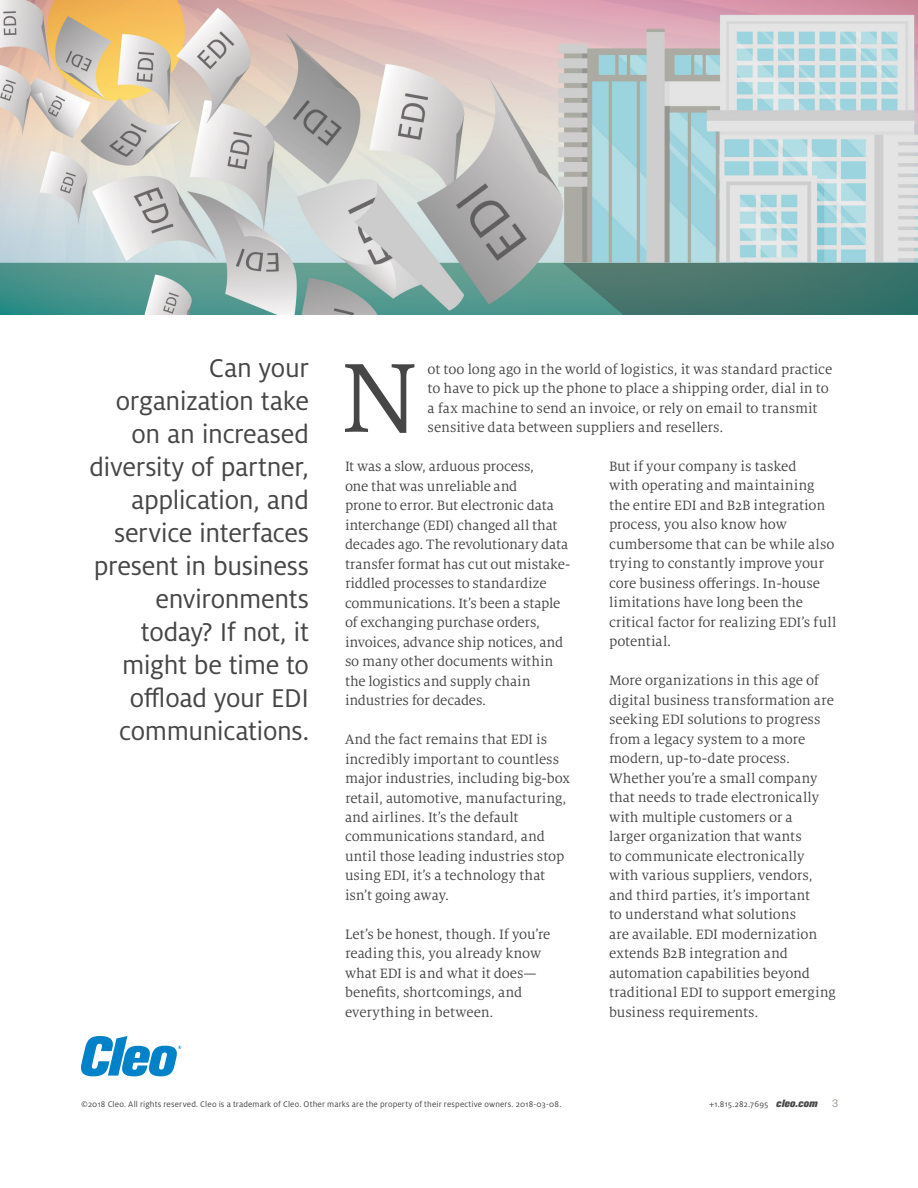
<style>
.page{position:relative;width:918px;height:1188px;background:#fff}
.page>*{position:absolute;margin:0;border:0;box-sizing:border-box;transform-origin:0 0}
.t1{font:108.75px "Milo Serif OT";color:#464647}
.t2{font:28.5px/33px "Milo OT";letter-spacing:-.015em;color:#464647;text-align:right}
.t3{font:15px/19.5px "Milo Serif OT";letter-spacing:-.005em;color:#464647}
.t4{font:300 10.5px "Akzidenz Grotesk Pro";color:#81827c}
.t5{font:9px "Milo OT";letter-spacing:.015em;color:#464647}
.s1{font-family:"Akzidenz Grotesk Pro";font-weight:800;font-style:italic;font-size:10.5px}
</style>
<div class="page">
<img style="left:0;top:0;width:918px;height:315px">
<svg style="left:81px;top:1036px;width:100px;height:40px"></svg>
<h2 class="t2" style="left:90px;top:351px;width:221px">Can your organization take on an increased diversity of partner, application, and service interfaces present in business environments today? If not, it might be time to offload your EDI communications.</h2>
<h1 class="t1" style="left:340px;top:342px;width:80px">N</h1>
<p class="t3" style="left:428px;top:359px;width:406px">ot too long ago in the world of logistics, it was standard practice to have to pick up the phone to place a shipping order, dial in to a fax machine to send an invoice, or rely on email to transmit sensitive data between suppliers and resellers.</p>
<p class="t3" style="left:345px;top:457px;width:227px">It was a slow, arduous process,<br>one that was unreliable and<br>prone to error. But electronic data interchange (EDI) changed all that decades ago. The revolutionary data transfer format has cut out mistake&shy;riddled processes to standardize communications. It’s been a staple of exchanging purchase orders, invoices, advance ship notices, and so many other documents within the logistics and supply chain industries for decades.</p>
<p class="t3" style="left:345px;top:730px;width:227px">And the fact remains that EDI is incredibly important to countless major industries, including big-box retail, automotive, manufacturing, and airlines. It’s the default communications standard, and until those leading industries stop using EDI, it’s a technology that isn’t going away.</p>
<p class="t3" style="left:345px;top:925px;width:207px">Let’s be honest, though. If you’re reading this, you already know what EDI is and what it does— benefits, shortcomings, and everything in between.</p>
<p class="t3" style="left:609px;top:457px;width:229px">But if your company is tasked<br>with operating and maintaining the entire EDI and B2B integration process, you also know how cumbersome that can be while also trying to constantly improve your core business offerings. In-house limitations have long been the critical factor for realizing EDI’s full potential.</p>
<p class="t3" style="left:609px;top:671px;width:228px">More organizations in this age of digital business transformation are seeking EDI solutions to progress from a legacy system to a more modern, up-to-date process.<br>Whether you’re a small company that needs to trade electronically with multiple customers or a<br>larger organization that wants<br>to communicate electronically with various suppliers, vendors, and third parties, it’s important<br>to understand what solutions<br>are available. EDI modernization extends B2B integration and automation capabilities beyond traditional EDI to support emerging business requirements.</p>
<p class="t5" style="left:81px;top:1099px;width:482px">©2018 Cleo. All rights reserved. Cleo is a trademark of Cleo. Other marks are the property of their respective owners. 2018-03-08.</p>
<p class="t5" style="left:709px;top:1099px;width:110px">+1.815.282.7695 <span class="s1">cleo.com</span></p>
<p class="t4" style="left:832px;top:1097px;width:8px">3</p>
</div>
